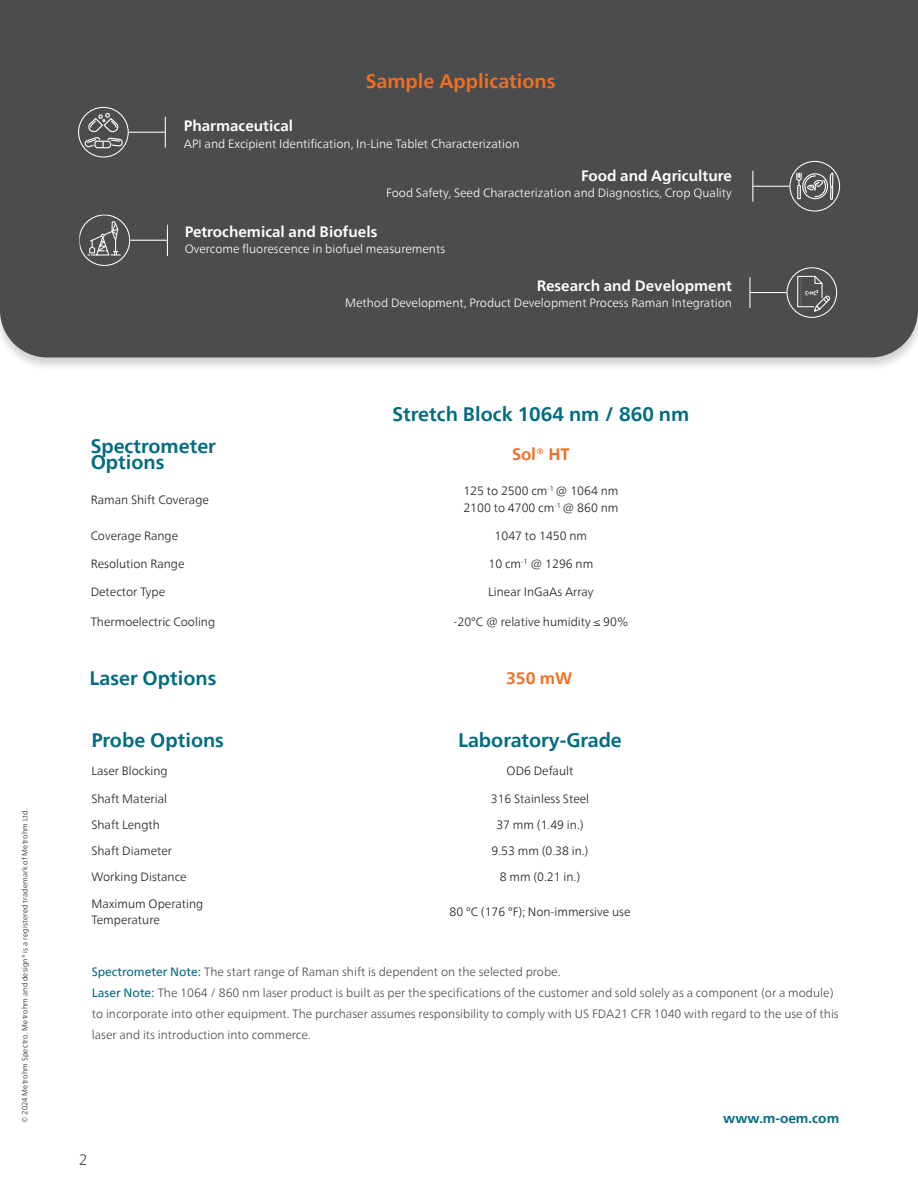
<style>
.page{position:relative;width:918px;height:1188px;background:#fff}
.page>*{position:absolute;margin:0;border:0;box-sizing:border-box;transform-origin:0 0}
.Tabelle_8_11pt_light{font:700 19.5px/16.5px "Neue Frutiger World";color:#016b82}
.Intro_10_14pt_bold{font:700 19.5px "Neue Frutiger World";color:#f36e21}
.Tabelle_8_11pt_light-2{font:700 16.5px "Neue Frutiger World";color:#f36e21}
.Tabelle_8_11pt_light-3{font:700 15px "Neue Frutiger World";color:#fff}
.t1{font:300 15px "Neue Frutiger World";color:#4b4c4d}
.Copy_10_14pt_book{font:700 13.5px "Neue Frutiger World";color:#016b82}
.Tabelle_8_11pt_light-4{font:300 12px/16.5px "Neue Frutiger World";color:#231f20}
.Intro_10_14pt_bold-2{font:300 12px/21px "Neue Frutiger World";color:#4b4c4d}
.Tabelle_8_11pt_light-5{font:300 12px "Neue Frutiger World";color:#fff}
.Impressum_5_7pt_light{font:300 7.5px "Neue Frutiger World";letter-spacing:.02em;color:#231f20}
.s1{font-weight:400;color:#016b82}
</style>
<div class="page">
<div style="left:0;top:0;width:918px;height:372px;background:#231f20;opacity:.2"></div>
<div style="left:0;top:0;width:918px;height:357px;background:#4b4c4d"></div>
<hr style="left:129px;top:132px;width:36px;height:1px;background:#fff">
<hr style="left:165px;top:117px;width:1px;height:31px;background:#fff">
<svg style="left:78px;top:107px;width:51px;height:51px;background:#696a6b"></svg>
<hr style="left:130px;top:240px;width:37px;height:1px;background:#fff">
<hr style="left:167px;top:225px;width:1px;height:31px;background:#fff">
<svg style="left:79px;top:214px;width:51px;height:52px;background:#656667"></svg>
<hr style="left:753px;top:186px;width:36px;height:1px;background:#fff">
<hr style="left:752px;top:171px;width:1px;height:31px;background:#fff">
<svg style="left:789px;top:161px;width:51px;height:51px;background:#6c6d6e"></svg>
<hr style="left:750px;top:292px;width:37px;height:1px;background:#fff">
<hr style="left:749px;top:277px;width:1px;height:31px;background:#fff">
<svg style="left:787px;top:267px;width:50px;height:51px;background:#636465"></svg>
<p class="Impressum_5_7pt_light" style="left:19px;top:1123px;width:317px;rotate:-90deg">© 2024 Metrohm Spectro. Metrohm and design® is a registered trademark of Metrohm Ltd.</p>
<p class="Intro_10_14pt_bold" style="left:366px;top:64px;width:191px">Sample Applications</p>
<p class="Tabelle_8_11pt_light-3" style="left:184px;top:113px;width:111px">Pharmaceutical</p>
<p class="Tabelle_8_11pt_light-5" style="left:184px;top:134px;width:337px">API and Excipient Identification, In-Line Tablet Characterization</p>
<p class="Tabelle_8_11pt_light-3" style="left:581px;top:163px;width:152px">Food and Agriculture</p>
<p class="Tabelle_8_11pt_light-5" style="left:386px;top:184px;width:347px">Food Safety, Seed Characterization and Diagnostics, Crop Quality</p>
<p class="Tabelle_8_11pt_light-3" style="left:185px;top:218px;width:194px">Petrochemical and Biofuels</p>
<p class="Tabelle_8_11pt_light-5" style="left:185px;top:240px;width:262px">Overcome fluorescence in biofuel measurements</p>
<p class="Tabelle_8_11pt_light-3" style="left:537px;top:272px;width:197px">Research and Development</p>
<p class="Tabelle_8_11pt_light-5" style="left:345px;top:294px;width:388px">Method Development, Product Development Process Raman Integration</p>
<p class="Tabelle_8_11pt_light" style="left:393px;top:405px;width:298px">Stretch Block 1064 nm / 860 nm</p>
<p class="Tabelle_8_11pt_light" style="left:91px;top:437px;width:127px">Spectrometer<br>Options</p>
<p class="Tabelle_8_11pt_light-2" style="left:512px;top:439px;width:59px">Sol® HT</p>
<p class="Tabelle_8_11pt_light-4" style="left:91px;top:491px;width:120px">Raman Shift Coverage</p>
<p class="Tabelle_8_11pt_light-4" style="left:463px;top:483px;width:157px">125 to 2500 cm<sup>-1</sup> @ 1064 nm</p>
<p class="Tabelle_8_11pt_light-4" style="left:463px;top:500px;width:157px">2100 to 4700 cm<sup>-1</sup> @ 860 nm</p>
<p class="Tabelle_8_11pt_light-4" style="left:91px;top:528px;width:89px">Coverage Range</p>
<p class="Tabelle_8_11pt_light-4" style="left:495px;top:528px;width:94px">1047 to 1450 nm</p>
<p class="Tabelle_8_11pt_light-4" style="left:91px;top:556px;width:95px">Resolution Range</p>
<p class="Tabelle_8_11pt_light-4" style="left:489px;top:556px;width:106px">10 cm<sup>-1</sup> @ 1296 nm</p>
<p class="Tabelle_8_11pt_light-4" style="left:91px;top:584px;width:76px">Detector Type</p>
<p class="Tabelle_8_11pt_light-4" style="left:488px;top:584px;width:107px">Linear InGaAs Array</p>
<p class="Tabelle_8_11pt_light-4" style="left:91px;top:613px;width:126px">Thermoelectric Cooling</p>
<p class="Tabelle_8_11pt_light-4" style="left:454px;top:613px;width:176px">-20°C @ relative humidity ≤ 90%</p>
<p class="Tabelle_8_11pt_light" style="left:89px;top:670px;width:128px">Laser Options</p>
<p class="Tabelle_8_11pt_light-2" style="left:506px;top:664px;width:68px">350 mW</p>
<p class="Tabelle_8_11pt_light" style="left:91px;top:731px;width:134px">Probe Options</p>
<p class="Tabelle_8_11pt_light" style="left:458px;top:731px;width:165px">Laboratory-Grade</p>
<p class="Tabelle_8_11pt_light-4" style="left:91px;top:762px;width:78px">Laser Blocking</p>
<p class="Tabelle_8_11pt_light-4" style="left:507px;top:762px;width:68px">OD6 Default</p>
<p class="Tabelle_8_11pt_light-4" style="left:91px;top:790px;width:77px">Shaft Material</p>
<p class="Tabelle_8_11pt_light-4" style="left:491px;top:790px;width:100px">316 Stainless Steel</p>
<p class="Tabelle_8_11pt_light-4" style="left:91px;top:817px;width:70px">Shaft Length</p>
<p class="Tabelle_8_11pt_light-4" style="left:496px;top:817px;width:89px">37 mm (1.49 in.)</p>
<p class="Tabelle_8_11pt_light-4" style="left:91px;top:843px;width:82px">Shaft Diameter</p>
<p class="Tabelle_8_11pt_light-4" style="left:492px;top:843px;width:98px">9.53 mm (0.38 in.)</p>
<p class="Tabelle_8_11pt_light-4" style="left:91px;top:869px;width:97px">Working Distance</p>
<p class="Tabelle_8_11pt_light-4" style="left:500px;top:869px;width:82px">8 mm (0.21 in.)</p>
<p class="Tabelle_8_11pt_light-4" style="left:91px;top:895px;width:113px">Maximum Operating<br>Temperature</p>
<p class="Tabelle_8_11pt_light-4" style="left:450px;top:904px;width:182px">80 °C (176 °F); Non-immersive use</p>
<p class="Intro_10_14pt_bold-2" style="left:92px;top:962px;width:470px"><span class="s1">Spectrometer Note:</span> The start range of Raman shift is dependent on the selected probe.</p>
<p class="Intro_10_14pt_bold-2" style="left:92px;top:983px;width:748px"><span class="s1">Laser Note:</span> The 1064 / 860 nm laser product is built as per the specifications of the customer and sold solely as a component (or a module) to incorporate into other equipment. The purchaser assumes responsibility to comply with US FDA21 CFR 1040 with regard to the use of this laser and its introduction into commerce.</p>
<p class="t1" style="left:79px;top:1148px;width:10px">2</p>
<p class="Copy_10_14pt_book" style="left:723px;top:1107px;width:118px">www.m-oem.com</p>
</div>
